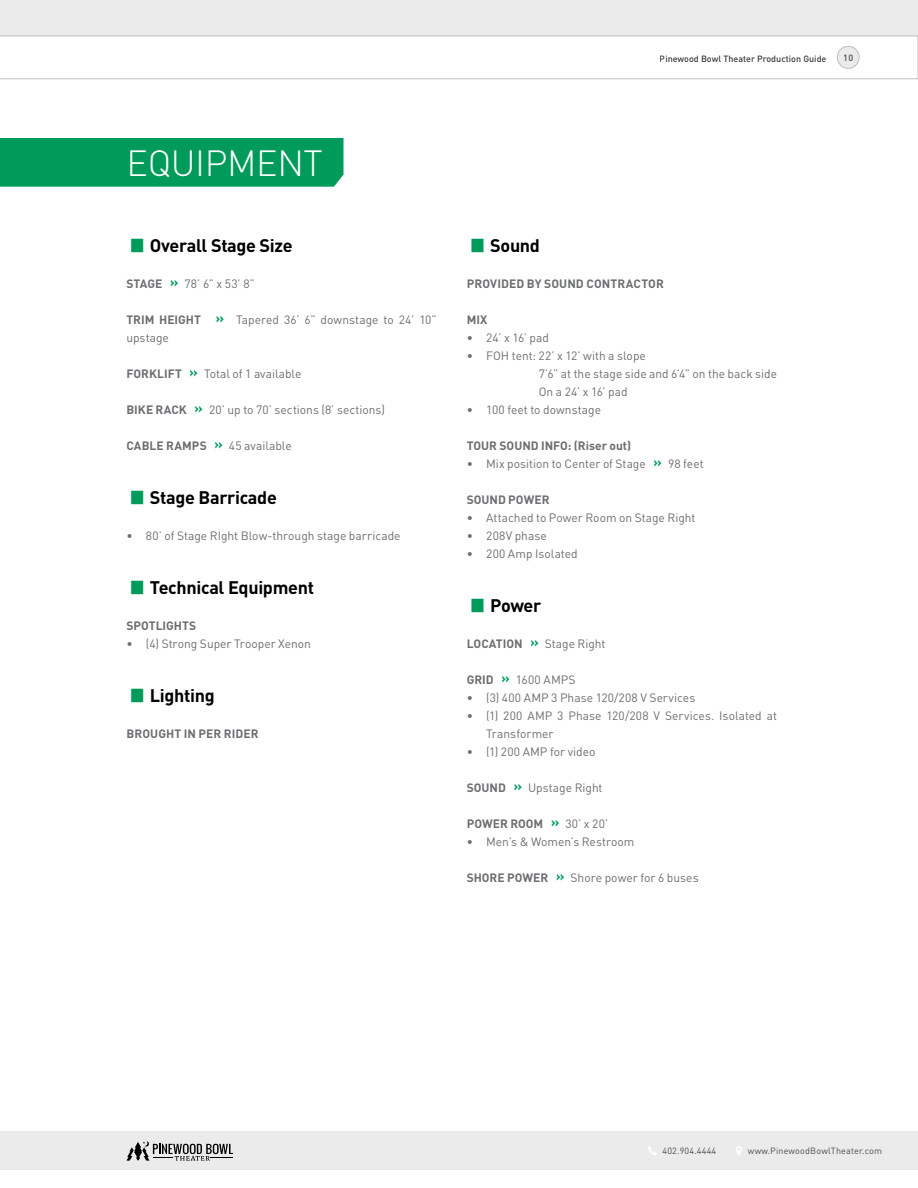
<style>
.page{position:relative;width:918px;height:1188px;background:#fff}
.page>*{position:absolute;margin:0;border:0;box-sizing:border-box;transform-origin:0 0}
.t1{font:700 48px "Titillium";color:#009b5b}
.t2{font:300 36px "DIN Pro";letter-spacing:-.01em;color:#fff}
.t3{font:700 18px "DIN Pro";letter-spacing:-.02em;color:#000}
.t4{font:12px/18px "DIN Pro";color:#6d6e71}
.t5{font:700 12px "DIN Pro";letter-spacing:.005em;color:#6d6e71}
.t6{font:9px "DIN Pro";letter-spacing:.02em;color:#4b4b4d}
.t7{font:500 9px "DIN Pro";color:#000}
.t8{font:500 9px "DIN Pro";color:#4b4b4d}
.s1{font-weight:700}
.s2{font-weight:700;font-size:13.5px;color:#009b5b}
.s3{font-size:13.5px;color:#009b5b}
.s4{font-weight:400}
</style>
<div class="page">
<div style="left:0;top:0;width:918px;height:36px;background:#ebebeb"></div>
<div style="left:0;top:1131px;width:918px;height:39px;background:#ebebeb"></div>
<svg style="left:0;top:36px;width:918px;height:43px"></svg>
<div style="left:837px;top:46px;width:22px;height:22px;background:#ebebeb;border-radius:50%"></div>
<div style="left:837px;top:46px;width:23px;height:23px;border:1px solid #bcbec0;border-radius:50%"></div>
<svg style="left:648px;top:1146px;width:9px;height:9px"></svg>
<svg style="left:736px;top:1146px;width:6px;height:9px"></svg>
<svg style="left:126px;top:1141px;width:107px;height:20px"></svg>
<div style="left:0;top:138px;width:344px;height:49px;background:#009b5b"></div>
<p class="t7" style="left:660px;top:53px;width:168px">Pinewood Bowl Theater Production Guide</p>
<p class="t8" style="left:843px;top:51px;width:11px">10</p>
<h2 class="t2" style="left:127px;top:139px;width:198px">EQUIPMENT</h2>
<h1 class="t1" style="left:126px;top:204px;width:23px">•</h1>
<h3 class="t3" style="left:150px;top:233px;width:144px">Overall Stage Size</h3>
<p class="t4" style="left:126px;top:274px;width:130px"><span class="s1">STAGE</span> <span class="s2">»</span> 78’ 6” x 53’ 8”</p>
<p class="t4" style="left:126px;top:310px;width:312px"><span class="s1">TRIM HEIGHT</span> <span class="s2">»</span> Tapered 36’ 6” downstage to 24’ 10” upstage</p>
<p class="t4" style="left:126px;top:364px;width:177px"><span class="s1">FORKLIFT</span> <span class="s2">»</span> Total of 1 available</p>
<p class="t4" style="left:126px;top:400px;width:260px"><span class="s1">BIKE RACK</span> <span class="s2">»</span> 20’ up to 70’ sections (8’ sections)</p>
<p class="t4" style="left:126px;top:436px;width:167px"><span class="s1">CABLE RAMPS</span> <span class="s2">»</span> 45 available</p>
<h1 class="t1" style="left:126px;top:456px;width:23px">•</h1>
<h3 class="t3" style="left:150px;top:485px;width:128px">Stage Barricade</h3>
<p class="t4" style="left:126px;top:526px;width:276px">• 80’ of Stage RIght Blow-through stage barricade</p>
<h1 class="t1" style="left:126px;top:546px;width:23px">•</h1>
<h3 class="t3" style="left:150px;top:575px;width:166px">Technical Equipment</h3>
<p class="t5" style="left:126px;top:618px;width:71px">SPOTLIGHTS</p>
<p class="t4" style="left:126px;top:634px;width:186px">• (4) Strong Super Trooper Xenon</p>
<h1 class="t1" style="left:126px;top:654px;width:23px">•</h1>
<h3 class="t3" style="left:150px;top:683px;width:66px">Lighting</h3>
<p class="t5" style="left:127px;top:726px;width:134px">BROUGHT IN PER RIDER</p>
<h1 class="t1" style="left:467px;top:204px;width:23px">•</h1>
<h3 class="t3" style="left:490px;top:233px;width:51px">Sound</h3>
<p class="t5" style="left:467px;top:276px;width:199px">PROVIDED BY SOUND CONTRACTOR</p>
<p class="t5" style="left:467px;top:312px;width:22px">MIX</p>
<p class="t4" style="left:467px;top:328px;width:84px">• 24’ x 16’ pad</p>
<p class="t4" style="left:539px;top:346px;width:240px;text-indent:-72px">• FOH tent: 22’ x 12’ with a slope<br>7’6” at the stage side and 6’4” on the back side<br>On a 24’ x 16’ pad</p>
<p class="t4" style="left:467px;top:400px;width:136px">• 100 feet to downstage</p>
<p class="t5" style="left:467px;top:438px;width:166px">TOUR SOUND INFO: (Riser out)</p>
<p class="t4" style="left:467px;top:454px;width:238px">• Mix position to Center of Stage <span class="s2">»</span> 98 feet</p>
<p class="t5" style="left:467px;top:492px;width:84px">SOUND POWER</p>
<p class="t4" style="left:467px;top:508px;width:230px">• Attached to Power Room on Stage Right</p>
<p class="t4" style="left:467px;top:526px;width:82px">• 208V phase</p>
<p class="t4" style="left:467px;top:544px;width:113px">• 200 Amp Isolated</p>
<h1 class="t1" style="left:467px;top:564px;width:23px">•</h1>
<h3 class="t3" style="left:490px;top:593px;width:53px">Power</h3>
<p class="t4" style="left:467px;top:634px;width:140px"><span class="s1">LOCATION</span> <span class="s2">»</span> Stage Right</p>
<p class="t4" style="left:467px;top:670px;width:110px"><span class="s1">GRID</span> <span class="s2">»</span> 1600 AMPS</p>
<p class="t4" style="left:467px;top:688px;width:230px">• (3) 400 AMP 3 Phase 120/208 V Services</p>
<p class="t4" style="left:486px;top:706px;width:292px;text-indent:-20px">• (1) 200 AMP 3 Phase 120/208 V Services. Isolated at<br>Transformer</p>
<p class="t4" style="left:467px;top:742px;width:130px">• (1) 200 AMP for video</p>
<p class="t4" style="left:467px;top:778px;width:137px"><span class="s1">SOUND</span> <span class="s2">»</span> Upstage Right</p>
<p class="t5" style="left:467px;top:816px;width:143px">POWER ROOM <span class="s3">»</span> <span class="s4">30’ x 20’</span></p>
<p class="t4" style="left:467px;top:832px;width:169px">• Men’s &amp; Women’s Restroom</p>
<p class="t4" style="left:467px;top:868px;width:233px"><span class="s1">SHORE POWER</span> <span class="s2">»</span> Shore power for 6 buses</p>
<p class="t6" style="left:663px;top:1144px;width:55px">402.904.4444</p>
<p class="t6" style="left:748px;top:1144px;width:136px">www.PinewoodBowlTheater.com</p>
</div>
